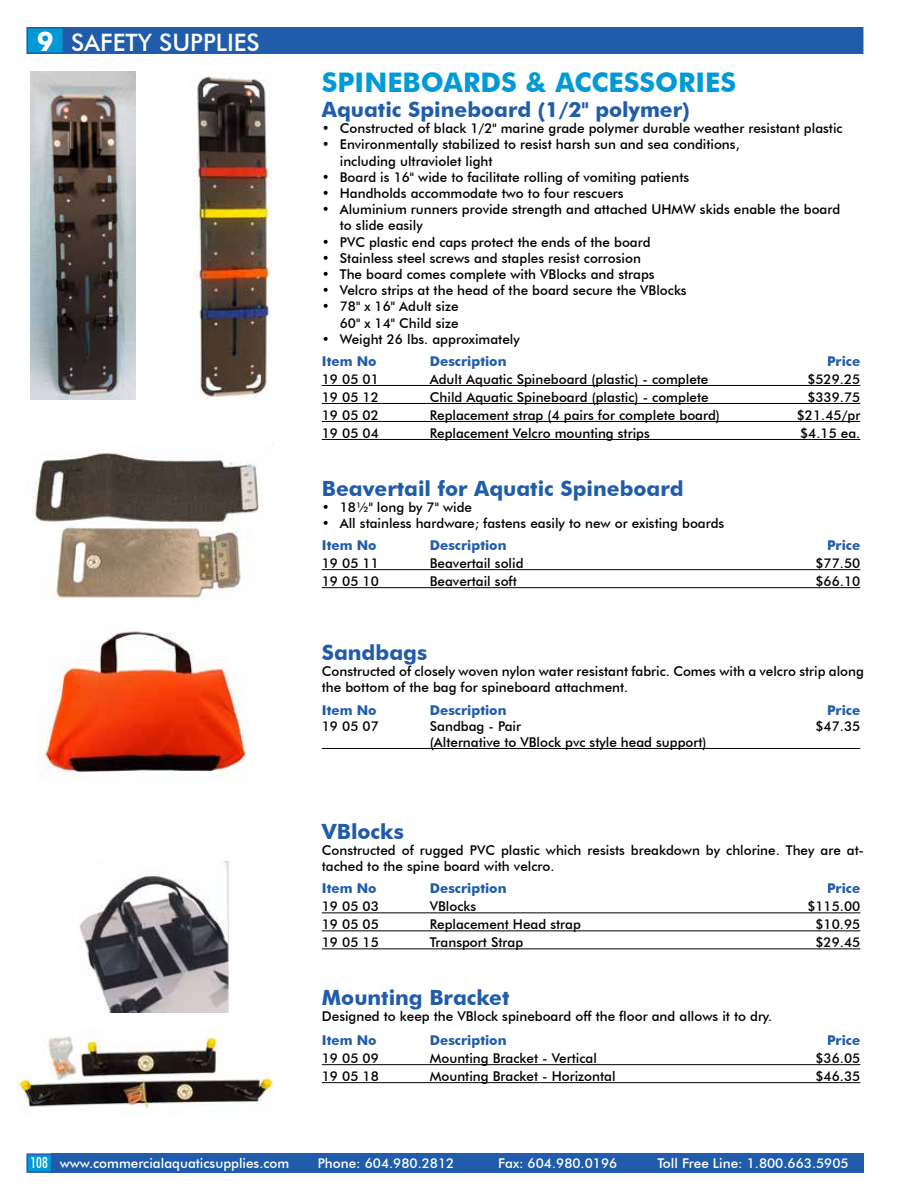
<style>
.page{position:relative;width:918px;height:1188px;background:#fff}
.page>*{position:absolute;margin:0;border:0;box-sizing:border-box;transform-origin:0 0}
.t1{font:700 27px "Futura BT";color:#0099d8}
.t2{font:700 27px "Futura BT";color:#fff}
.t3{font:500 24px "Futura BT";color:#fff}
.t4{font:700 21px "Futura BT";color:#205caa}
.t5{font:500 condensed 15px "Futura BT";color:#fff}
.t6{font:500 13.5px/16.2px "Futura BT";color:#000}
.t7{font:700 13.5px "Futura BT";color:#205caa}
.t8{font:500 13.5px "Futura BT";color:#fff}
</style>
<div class="page">
<div style="left:51px;top:1153px;width:812px;height:20px;background:#205caa"></div>
<div style="left:27px;top:28px;width:37px;height:25px;background:#0099d8"></div>
<div style="left:26px;top:27px;width:38px;height:27px;border:2px solid #205caa"></div>
<div style="left:26px;top:1153px;width:26px;height:20px;background:#0099d8;border:2px solid #205caa"></div>
<div style="left:63px;top:27px;width:800px;height:27px;background:#205caa"></div>
<hr style="left:322px;top:385px;width:538px;height:1px;background:#000">
<hr style="left:322px;top:403px;width:538px;height:1px;background:#000">
<hr style="left:322px;top:421px;width:538px;height:1px;background:#000">
<hr style="left:322px;top:439px;width:538px;height:1px;background:#000">
<hr style="left:322px;top:569px;width:538px;height:1px;background:#000">
<hr style="left:322px;top:587px;width:538px;height:1px;background:#000">
<hr style="left:322px;top:748px;width:538px;height:1px;background:#000">
<hr style="left:322px;top:912px;width:538px;height:1px;background:#000">
<hr style="left:322px;top:930px;width:538px;height:1px;background:#000">
<hr style="left:322px;top:948px;width:538px;height:1px;background:#000">
<hr style="left:322px;top:1064px;width:538px;height:1px;background:#000">
<hr style="left:322px;top:1082px;width:538px;height:1px;background:#000">
<img style="left:31px;top:71px;width:105px;height:328px">
<img style="left:17px;top:1028px;width:256px;height:85px">
<img style="left:39px;top:631px;width:207px;height:147px">
<img style="left:80px;top:861px;width:148px;height:151px">
<img style="left:34px;top:452px;width:225px;height:148px">
<img style="left:192px;top:71px;width:80px;height:329px">
<h1 class="t2" style="left:37px;top:25px;width:18px">9</h1>
<h2 class="t3" style="left:71px;top:28px;width:190px">safety supplies</h2>
<h1 class="t1" style="left:322px;top:66px;width:416px">spin eboards &amp; accessori es</h1>
<h3 class="t4" style="left:322px;top:97px;width:369px">Aquatic Spineboard (1/2" polymer)</h3>
<p class="t6" style="left:322px;top:120px;width:522px">• Constructed of black 1/2" marine grade polymer durable weather resistant plastic</p>
<p class="t6" style="left:340px;top:136px;width:401px;text-indent:-18px">• Environmentally stabilized to resist harsh sun and sea conditions, including ultraviolet light</p>
<p class="t6" style="left:322px;top:169px;width:369px">• Board is 16" wide to facilitate rolling of vomiting patients</p>
<p class="t6" style="left:322px;top:185px;width:303px">• Handholds accommodate two to four rescuers</p>
<p class="t6" style="left:340px;top:201px;width:502px;text-indent:-18px">• Aluminium runners provide strength and attached UHMW skids enable the board to slide easily</p>
<p class="t6" style="left:322px;top:234px;width:330px">• PVC plastic end caps protect the ends of the board</p>
<p class="t6" style="left:322px;top:250px;width:321px">• Stainless steel screws and staples resist corrosion</p>
<p class="t6" style="left:322px;top:266px;width:334px">• The board comes complete with VBlocks and straps</p>
<p class="t6" style="left:322px;top:282px;width:366px">• Velcro strips at the head of the board secure the VBlocks</p>
<p class="t6" style="left:322px;top:298px;width:138px;text-align:right">• 78" x 16" Adult size<br>60" x 14" Child size</p>
<p class="t6" style="left:322px;top:331px;width:199px">• Weight 26 lbs. approximately</p>
<p class="t7" style="left:322px;top:353px;width:56px">Item No</p>
<p class="t7" style="left:430px;top:353px;width:78px">Description</p>
<p class="t7" style="left:827px;top:353px;width:35px">Price</p>
<p class="t6" style="left:322px;top:371px;width:59px">19 05 01</p>
<p class="t6" style="left:430px;top:371px;width:280px">Adult Aquatic Spineboard (plastic) - complete</p>
<p class="t6" style="left:807px;top:371px;width:55px">$529.25</p>
<p class="t6" style="left:322px;top:389px;width:59px">19 05 12</p>
<p class="t6" style="left:430px;top:389px;width:280px">Child Aquatic Spineboard (plastic) - complete</p>
<p class="t6" style="left:807px;top:389px;width:55px">$339.75</p>
<p class="t6" style="left:322px;top:407px;width:59px">19 05 02</p>
<p class="t6" style="left:430px;top:407px;width:292px">Replacement strap (4 pairs for complete board)</p>
<p class="t6" style="left:797px;top:407px;width:65px">$21.45/pr</p>
<p class="t6" style="left:322px;top:425px;width:59px">19 05 04</p>
<p class="t6" style="left:430px;top:425px;width:221px">Replacement Velcro mounting strips</p>
<p class="t6" style="left:800px;top:425px;width:62px">$4.15 ea.</p>
<h3 class="t4" style="left:322px;top:475px;width:363px">Beavertail for Aquatic Spineboard</h3>
<p class="t6" style="left:322px;top:499px;width:152px">• 18½" long by 7" wide</p>
<p class="t6" style="left:322px;top:515px;width:404px">• All stainless hardware; fastens easily to new or existing boards</p>
<p class="t7" style="left:322px;top:537px;width:56px">Item No</p>
<p class="t7" style="left:430px;top:537px;width:78px">Description</p>
<p class="t7" style="left:827px;top:537px;width:35px">Price</p>
<p class="t6" style="left:322px;top:555px;width:59px">19 05 11</p>
<p class="t6" style="left:430px;top:555px;width:95px">Beavertail solid</p>
<p class="t6" style="left:815px;top:555px;width:46px">$77.50</p>
<p class="t6" style="left:322px;top:573px;width:59px">19 05 10</p>
<p class="t6" style="left:430px;top:573px;width:88px">Beavertail soft</p>
<p class="t6" style="left:815px;top:573px;width:46px">$66.10</p>
<h3 class="t4" style="left:322px;top:640px;width:107px">Sandbags</h3>
<p class="t6" style="left:322px;top:663px;width:544px">Constructed of closely woven nylon water resistant fabric. Comes with a velcro strip along the bottom of the bag for spineboard attachment.</p>
<p class="t7" style="left:322px;top:702px;width:56px">Item No</p>
<p class="t7" style="left:430px;top:702px;width:78px">Description</p>
<p class="t7" style="left:827px;top:702px;width:35px">Price</p>
<p class="t6" style="left:322px;top:718px;width:59px">19 05 07</p>
<p class="t6" style="left:430px;top:718px;width:93px">Sandbag - Pair</p>
<p class="t6" style="left:815px;top:718px;width:46px">$47.35</p>
<p class="t6" style="left:430px;top:734px;width:278px">(Alternative to VBlock pvc style head support)</p>
<h3 class="t4" style="left:322px;top:819px;width:84px">VBlocks</h3>
<p class="t6" style="left:322px;top:842px;width:544px">Constructed of rugged PVC plastic which resists breakdown by chlorine. They are at&shy;tached to the spine board with velcro.</p>
<p class="t7" style="left:322px;top:880px;width:56px">Item No</p>
<p class="t7" style="left:430px;top:880px;width:78px">Description</p>
<p class="t7" style="left:827px;top:880px;width:35px">Price</p>
<p class="t6" style="left:322px;top:898px;width:59px">19 05 03</p>
<p class="t6" style="left:430px;top:898px;width:48px">VBlocks</p>
<p class="t6" style="left:807px;top:898px;width:55px">$115.00</p>
<p class="t6" style="left:322px;top:916px;width:59px">19 05 05</p>
<p class="t6" style="left:430px;top:916px;width:153px">Replacement Head strap</p>
<p class="t6" style="left:815px;top:916px;width:46px">$10.95</p>
<p class="t6" style="left:322px;top:934px;width:59px">19 05 15</p>
<p class="t6" style="left:430px;top:934px;width:95px">Transport Strap</p>
<p class="t6" style="left:815px;top:934px;width:46px">$29.45</p>
<h3 class="t4" style="left:322px;top:985px;width:189px">Mounting Bracket</h3>
<p class="t6" style="left:322px;top:1008px;width:452px">Designed to keep the VBlock spineboard off the floor and allows it to dry.</p>
<p class="t7" style="left:322px;top:1032px;width:56px">Item No</p>
<p class="t7" style="left:430px;top:1032px;width:78px">Description</p>
<p class="t7" style="left:827px;top:1032px;width:35px">Price</p>
<p class="t6" style="left:322px;top:1050px;width:59px">19 05 09</p>
<p class="t6" style="left:430px;top:1050px;width:169px">Mounting Bracket - Vertical</p>
<p class="t6" style="left:815px;top:1050px;width:46px">$36.05</p>
<p class="t6" style="left:322px;top:1068px;width:59px">19 05 18</p>
<p class="t6" style="left:430px;top:1068px;width:187px">Mounting Bracket - Horizontal</p>
<p class="t6" style="left:815px;top:1068px;width:46px">$46.35</p>
<p class="t5" style="left:30px;top:1154px;width:19px">108</p>
<p class="t8" style="left:60px;top:1155px;width:231px">www.commercialaquaticsupplies.com</p>
<p class="t8" style="left:318px;top:1155px;width:138px">Phone: 604.980.2812</p>
<p class="t8" style="left:498px;top:1155px;width:121px">Fax: 604.980.0196</p>
<p class="t8" style="left:657px;top:1155px;width:193px">Toll Free Line: 1.800.663.5905</p>
</div>
